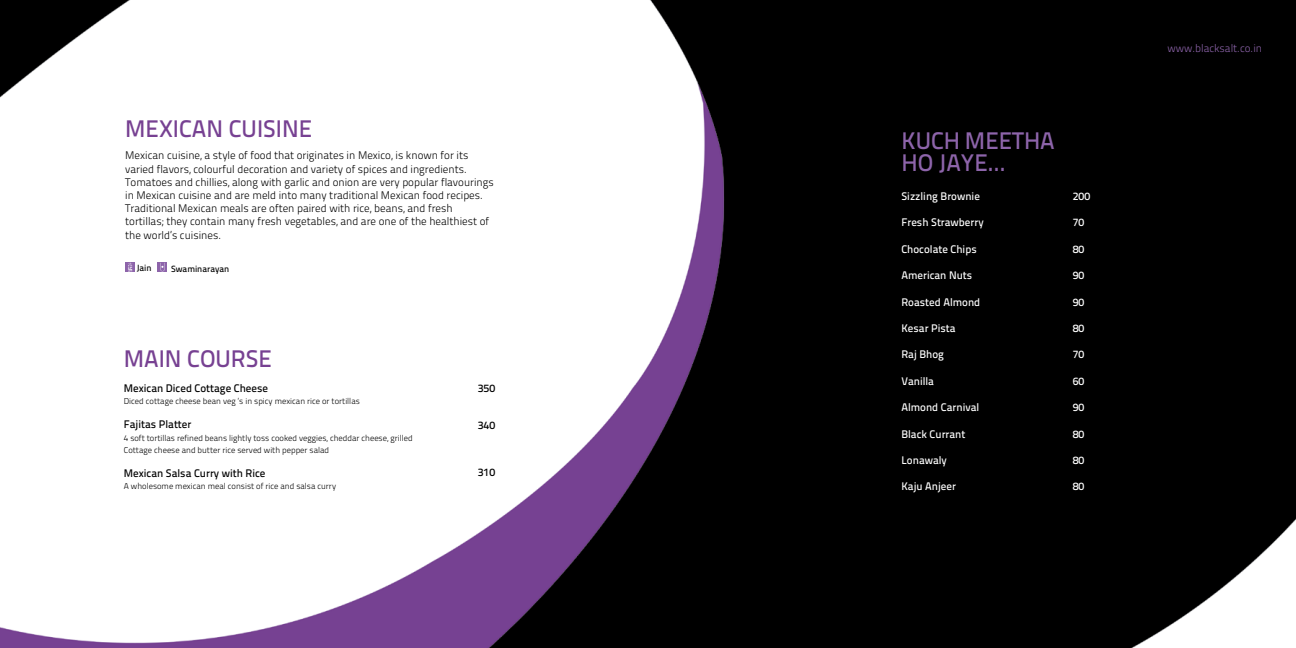
<style>
.page{position:relative;width:1296px;height:648px;background:#fff}
.page>*{position:absolute;margin:0;border:0;box-sizing:border-box;transform-origin:0 0}
.t1{font:24px "Titillium Text 14 L 600 wt";color:#774192}
.t2{font:24px/22.8px "Titillium Text 14 L 600 wt";color:#8d64aa}
.t3{font:11px/13.2px "Titillium Text 14 L 250 wt";color:#000}
.t4{font:11px "Titillium Text 14 L 600 wt";color:#fff}
.t5{font:11px "Titillium Text 14 L 600 wt";color:#000}
.t6{font:11px "Titillium Text 14 L 250 wt";color:#8d64aa}
.t7{font:9px "Titillium Text 14 L 600 wt";color:#000}
.t8{font:8.5px/12.2px "Titillium Text 14 L 250 wt";color:#000}
.s1{color:#fff}
</style>
<div class="page">
<img style="left:0;top:0;width:1296px;height:648px">
<div style="left:137px;top:265px;width:15px;height:6px;background:#fff"></div>
<div style="left:125px;top:262px;width:10px;height:10px;background:#8d64aa"></div>
<svg style="left:128px;top:263px;width:4px;height:8px"></svg>
<div style="left:158px;top:262px;width:9px;height:10px;background:#8d64aa"></div>
<svg style="left:160px;top:263px;width:5px;height:8px"></svg>
<h1 class="t1" style="left:125px;top:114px;width:61px">MExican</h1>
<h1 class="t1" style="left:229px;top:114px;width:40px">Cuisine</h1>
<p class="t3" style="left:125px;top:149px;width:370px">Mexican cuisine, a style of food that originates in Mexico, is known for its varied flavors, colourful decoration and variety of spices and ingredients.<br>Tomatoes and chillies, along with garlic and onion are very popular flavourings in Mexican cuisine and are meld into many traditional Mexican food recipes.<br>Traditional Mexican meals are often paired with rice, beans, and fresh tortillas; they contain many fresh vegetables, and are one of the healthiest of the world’s cuisines.</p>
<p class="t7" style="left:137px;top:263px;width:16px">Jain</p>
<p class="t7" style="left:171px;top:263px;width:72px">Swaminarayan <span class="s1">available</span></p>
<h1 class="t1" style="left:124px;top:344px;width:33px">Main</h1>
<h1 class="t1" style="left:187px;top:344px;width:58px">Course</h1>
<p class="t5" style="left:124px;top:381px;width:146px">Mexican Diced Cottage Cheese</p>
<p class="t8" style="left:124px;top:395px;width:238px">Diced cottage cheese bean veg ‘s in spicy mexican rice or tortillas</p>
<p class="t5" style="left:124px;top:418px;width:69px">Fajitas Platter</p>
<p class="t8" style="left:124px;top:432px;width:290px">4 soft tortillas refined beans lightly toss cooked veggies, cheddar cheese, grilled<br>Cottage cheese and butter rice served with pepper salad</p>
<p class="t5" style="left:124px;top:467px;width:143px">Mexican Salsa Curry with Rice</p>
<p class="t8" style="left:124px;top:480px;width:214px">A wholesome mexican meal consist of rice and salsa curry</p>
<p class="t5" style="left:478px;top:381px;width:19px">350</p>
<p class="t5" style="left:478px;top:419px;width:19px">340</p>
<p class="t5" style="left:478px;top:466px;width:19px">310</p>
<h1 class="t2" style="left:901px;top:129px;width:106px">Kuch Meetha<br>Ho Jaye...</h1>
<p class="t4" style="left:901px;top:189px;width:80px">Sizzling Brownie</p>
<p class="t4" style="left:901px;top:216px;width:84px">Fresh Strawberry</p>
<p class="t4" style="left:901px;top:242px;width:77px">Chocolate Chips</p>
<p class="t4" style="left:901px;top:269px;width:72px">American Nuts</p>
<p class="t4" style="left:901px;top:295px;width:80px">Roasted Almond</p>
<p class="t4" style="left:901px;top:321px;width:56px">Kesar Pista</p>
<p class="t4" style="left:901px;top:348px;width:44px">Raj Bhog</p>
<p class="t4" style="left:901px;top:374px;width:34px">Vanilla</p>
<p class="t4" style="left:901px;top:401px;width:79px">Almond Carnival</p>
<p class="t4" style="left:901px;top:427px;width:66px">Black Currant</p>
<p class="t4" style="left:901px;top:453px;width:47px">Lonawaly</p>
<p class="t4" style="left:901px;top:480px;width:56px">Kaju Anjeer</p>
<p class="t4" style="left:1073px;top:189px;width:19px">200</p>
<p class="t4" style="left:1073px;top:216px;width:13px">70</p>
<p class="t4" style="left:1073px;top:242px;width:13px">80</p>
<p class="t4" style="left:1073px;top:269px;width:13px">90</p>
<p class="t4" style="left:1073px;top:295px;width:13px">90</p>
<p class="t4" style="left:1073px;top:321px;width:13px">80</p>
<p class="t4" style="left:1073px;top:348px;width:13px">70</p>
<p class="t4" style="left:1073px;top:374px;width:13px">60</p>
<p class="t4" style="left:1073px;top:401px;width:13px">90</p>
<p class="t4" style="left:1073px;top:427px;width:13px">80</p>
<p class="t4" style="left:1073px;top:453px;width:13px">80</p>
<p class="t4" style="left:1073px;top:480px;width:13px">80</p>
<p class="t6" style="left:1167px;top:42px;width:96px">www.blacksalt.co.in</p>
</div>
